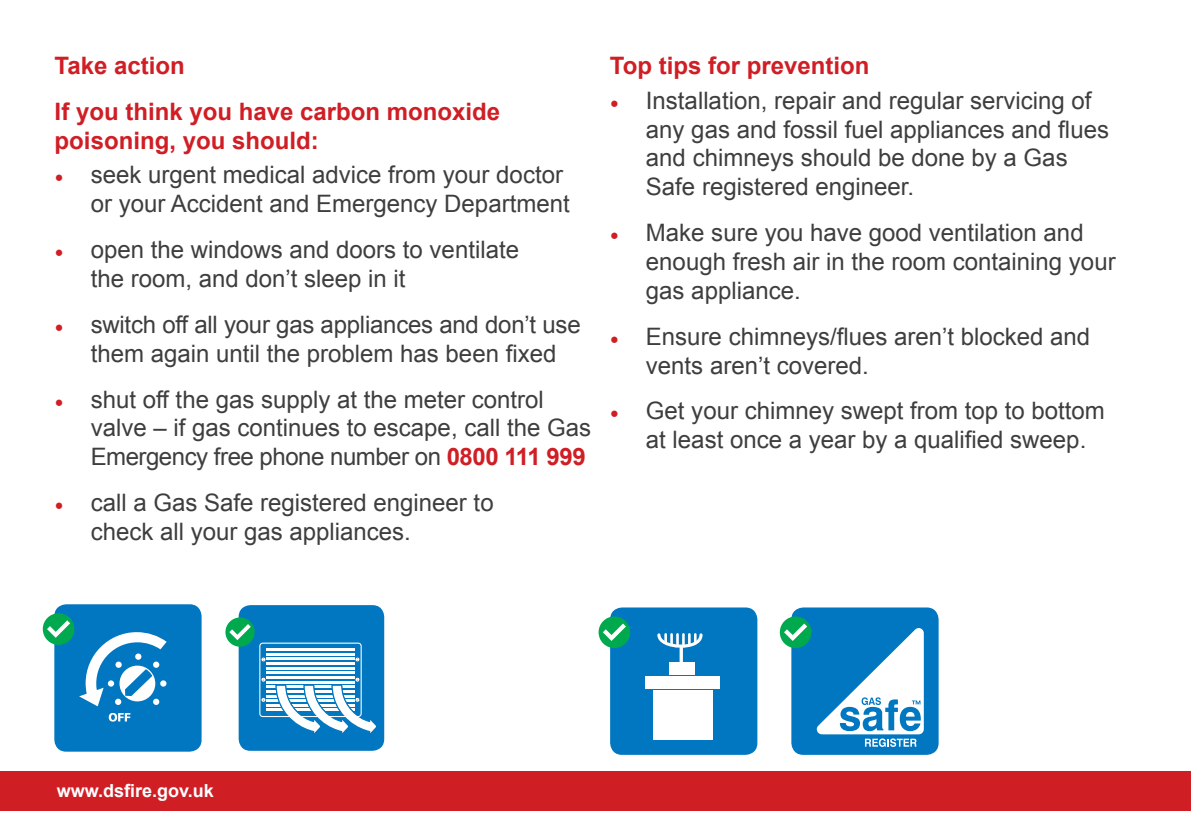
<style>
.page{position:relative;width:1191px;height:840px;background:#fff}
.page>*{position:absolute;margin:0;border:0;box-sizing:border-box;transform-origin:0 0}
.t1{font:24px/28.8px "Arial";color:#3e3e3f}
.t2{font:700 24px/45.8px "Arial";color:#d01e25}
.t3{font:700 18px "Arial";color:#fff}
.s1{font-family:"Minion Pro";color:#d01e25}
.s2{font-weight:700;color:#d01e25}
</style>
<div class="page">
<div style="left:0;top:771px;width:1191px;height:39px;background:#d01e25"></div>
<div style="left:239px;top:604px;width:145px;height:146px;background:#0077c0;border-radius:12px"></div>
<div style="left:225px;top:617px;width:30px;height:29px;background:#00a94e;border-radius:50%"></div>
<svg style="left:229px;top:624px;width:22px;height:15px"></svg>
<hr style="left:266px;top:648px;width:88px;height:2px;background:#fff">
<hr style="left:266px;top:653px;width:88px;height:2px;background:#fff">
<div style="left:259px;top:642px;width:103px;height:74px;border:1px solid #fff;border-radius:3px"></div>
<svg style="left:261px;top:657px;width:115px;height:76px"></svg>
<div style="left:610px;top:607px;width:147px;height:147px;background:#0077c0;border-radius:12px"></div>
<div style="left:598px;top:616px;width:32px;height:31px;background:#00a94e;border-radius:50%"></div>
<svg style="left:603px;top:623px;width:23px;height:17px"></svg>
<div style="left:653px;top:689px;width:59px;height:50px;background:#fff"></div>
<div style="left:645px;top:675px;width:75px;height:13px;background:#fff"></div>
<div style="left:668px;top:661px;width:26px;height:13px;background:#fff"></div>
<svg style="left:679px;top:650px;width:4px;height:12px"></svg>
<svg style="left:657px;top:633px;width:46px;height:17px"></svg>
<div style="left:791px;top:607px;width:147px;height:147px;background:#0077c0;border-radius:12px"></div>
<div style="left:780px;top:616px;width:31px;height:31px;background:#00a94e;border-radius:50%"></div>
<svg style="left:784px;top:623px;width:23px;height:17px"></svg>
<svg style="left:816px;top:628px;width:107px;height:118px"></svg>
<div style="left:54px;top:604px;width:148px;height:147px;background:#0077c0;border-radius:12px"></div>
<div style="left:43px;top:613px;width:31px;height:31px;background:#00a94e;border-radius:50%"></div>
<svg style="left:47px;top:620px;width:23px;height:17px"></svg>
<svg style="left:79px;top:632px;width:88px;height:74px"></svg>
<svg style="left:109px;top:713px;width:21px;height:8px"></svg>
<p class="t2" style="left:55px;top:44px;width:447px">Take action<br>If you think you have carbon monoxide</p>
<p class="t2" style="left:55px;top:118px;width:266px">poisoning, you should:</p>
<p class="t1" style="left:55px;top:161px;width:516px;text-align:right"><span class="s1">•</span> seek urgent medical advice from your doctor or your Accident and Emergency Department</p>
<p class="t1" style="left:91px;top:235px;width:430px;text-indent:-36px"><span class="s1">•</span> open the windows and doors to ventilate the room, and don’t sleep in it</p>
<p class="t1" style="left:55px;top:310px;width:527px;text-align:center"><span class="s1">•</span> switch off all your gas appliances and don’t use them again until the problem has been fixed</p>
<p class="t1" style="left:91px;top:385px;width:502px;text-indent:-36px"><span class="s1">•</span> shut off the gas supply at the meter control valve – if gas continues to escape, call the Gas<br>Emergency free phone number on <span class="s2">0800 111 999</span></p>
<p class="t1" style="left:91px;top:488px;width:404px;text-indent:-36px"><span class="s1">•</span> call a Gas Safe registered engineer to check all your gas appliances.</p>
<p class="t2" style="left:610px;top:44px;width:261px">Top tips for prevention</p>
<p class="t1" style="left:646px;top:86px;width:464px;text-indent:-36px"><span class="s1">•</span> Installation, repair and regular servicing of any gas and fossil fuel appliances and flues and chimneys should be done by a Gas Safe registered engineer.</p>
<p class="t1" style="left:646px;top:218px;width:471px;text-indent:-36px"><span class="s1">•</span> Make sure you have good ventilation and enough fresh air in the room containing your gas appliance.</p>
<p class="t1" style="left:646px;top:322px;width:446px;text-indent:-36px"><span class="s1">•</span> Ensure chimneys/flues aren’t blocked and vents aren’t covered.</p>
<p class="t1" style="left:646px;top:396px;width:460px;text-indent:-36px"><span class="s1">•</span> Get your chimney swept from top to bottom at least once a year by a qualified sweep.</p>
<p class="t3" style="left:57px;top:778px;width:159px">www.dsfire.gov.uk</p>
</div>
